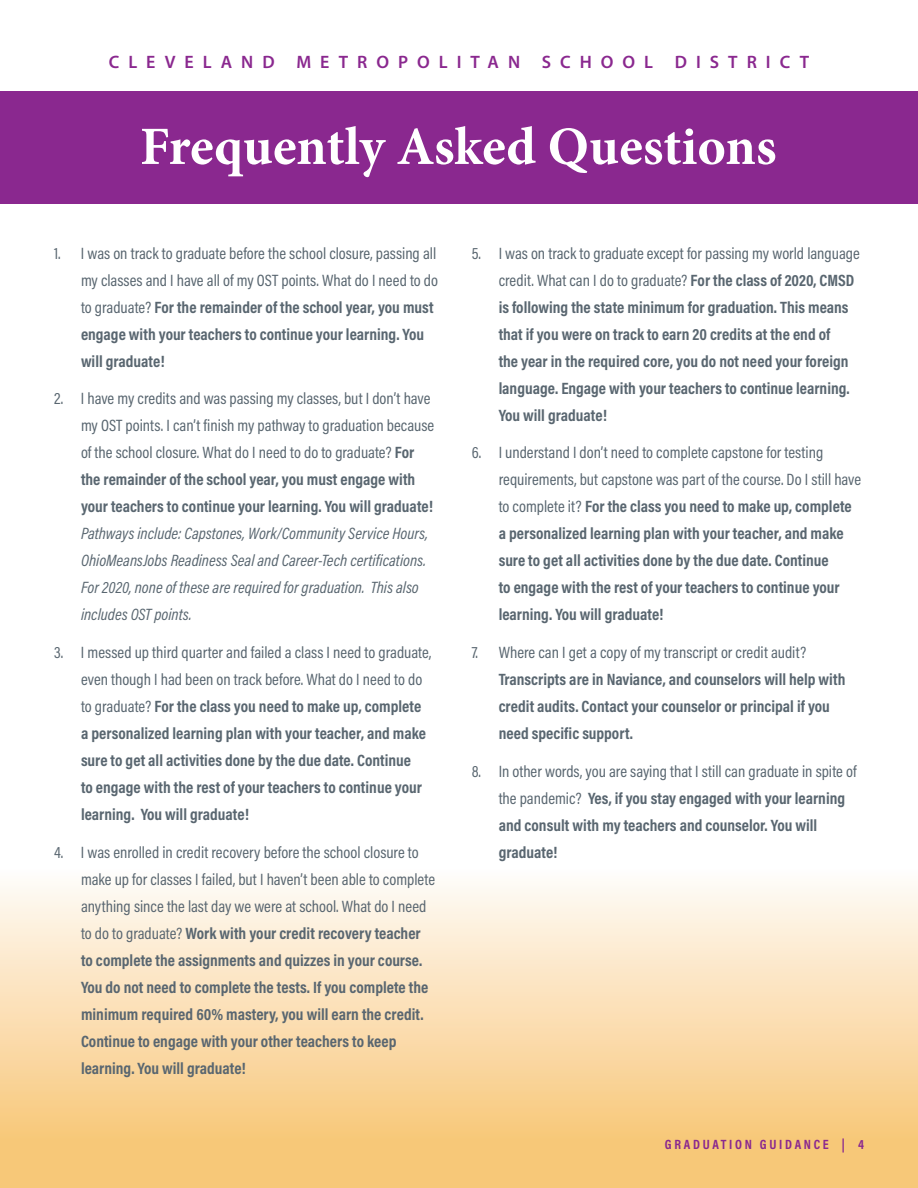
<style>
.page{position:relative;width:918px;height:1188px;background:#fff}
.page>*{position:absolute;margin:0;border:0;box-sizing:border-box;transform-origin:0 0}
.t1{font:700 54px "Minion Pro";color:#fff}
.t2{font:600 18px "Myriad Pro";letter-spacing:.5em;color:#8a288f}
.t3{font:700 16.5px/27px "Acumin Pro Cond";color:#596670}
.t4{font:italic 16.5px/27px "Acumin Pro Cond";color:#596670}
.t5{font:16.5px/27px "Acumin Pro Cond";color:#596670}
.t6{font:700 13.5px "Acumin Pro Cond";letter-spacing:.2em;color:#8a288f}
.s1{font-weight:700}
.s2{font-style:normal}
.s3{font-weight:700;font-style:normal}
.s4{font-weight:400}
</style>
<div class="page">
<svg style="left:1px;top:886px;width:916px;height:301px;background:#fadcac"></svg>
<div style="left:0;top:91px;width:918px;height:113px;background:#8a288f"></div>
<p class="t2" style="left:109px;top:50px;width:702px">CLEVELAND METROPOLITAN SCHOOL DISTRICT</p>
<p class="t1" style="left:140px;top:109px;width:638px">Frequently Asked Questions</p>
<p class="t5" style="left:81px;top:239px;width:359px;text-indent:-27px">1. I was on track to graduate before the school closure, passing all my classes and I have all of my OST points. What do I need to do to graduate? <span class="s1">For the remainder of the school year, you must engage with your teachers to continue your learning. You will graduate!</span></p>
<p class="t4" style="left:81px;top:385px;width:355px;text-indent:-27px"><span class="s2">2. I have my credits and was passing my classes, but I don’t have my OST points. I can’t finish my pathway to graduation because of the school closure. What do I need to do to graduate?</span> <span class="s3">For the remainder of the school year, you must engage with your teachers to continue your learning. You will graduate!<br></span>Pathways include: Capstones, Work/Community Service Hours, OhioMeansJobs Readiness Seal and Career-Tech certifications.<br>For 2020, none of these are required for graduation. This also includes OST points.</p>
<p class="t3" style="left:81px;top:639px;width:352px;text-indent:-27px"><span class="s4">3. I messed up third quarter and failed a class I need to graduate, even though I had been on track before. What do I need to do to graduate?</span> For the class you need to make up, complete a personalized learning plan with your teacher, and make sure to get all activities done by the due date. Continue<br>to engage with the rest of your teachers to continue your learning. You will graduate!</p>
<p class="t3" style="left:81px;top:838px;width:356px;text-indent:-27px"><span class="s4">4. I was enrolled in credit recovery before the school closure to make up for classes I failed, but I haven’t been able to complete anything since the last day we were at school. What do I need to do to graduate?</span> Work with your credit recovery teacher to complete the assignments and quizzes in your course.<br>You do not need to complete the tests. If you complete the minimum required 60% mastery, you will earn the credit.<br>Continue to engage with your other teachers to keep learning. You will graduate!</p>
<p class="t3" style="left:499px;top:239px;width:363px;text-indent:-27px"><span class="s4">5. I was on track to graduate except for passing my world language credit. What can I do to graduate?</span> For the class of 2020, CMSD is following the state minimum for graduation. This means that if you were on track to earn 20 credits at the end of<br>the year in the required core, you do not need your foreign language. Engage with your teachers to continue learning.<br>You will graduate!</p>
<p class="t3" style="left:499px;top:439px;width:364px;text-indent:-27px"><span class="s4">6. I understand I don’t need to complete capstone for testing requirements, but capstone was part of the course. Do I still have to complete it?</span> For the class you need to make up, complete a personalized learning plan with your teacher, and make sure to get all activities done by the due date. Continue<br>to engage with the rest of your teachers to continue your learning. You will graduate!</p>
<p class="t3" style="left:499px;top:639px;width:348px;text-indent:-27px"><span class="s4">7. Where can I get a copy of my transcript or credit audit?<br></span>Transcripts are in Naviance, and counselors will help with credit audits. Contact your counselor or principal if you need specific support.</p>
<p class="t3" style="left:499px;top:757px;width:359px;text-indent:-27px"><span class="s4">8. In other words, you are saying that I still can graduate in spite of the pandemic?</span> Yes, if you stay engaged with your learning and consult with my teachers and counselor. You will graduate!</p>
<p class="t6" style="left:665px;top:1136px;width:201px">GRADUATION GUIDANCE | 4</p>
</div>
